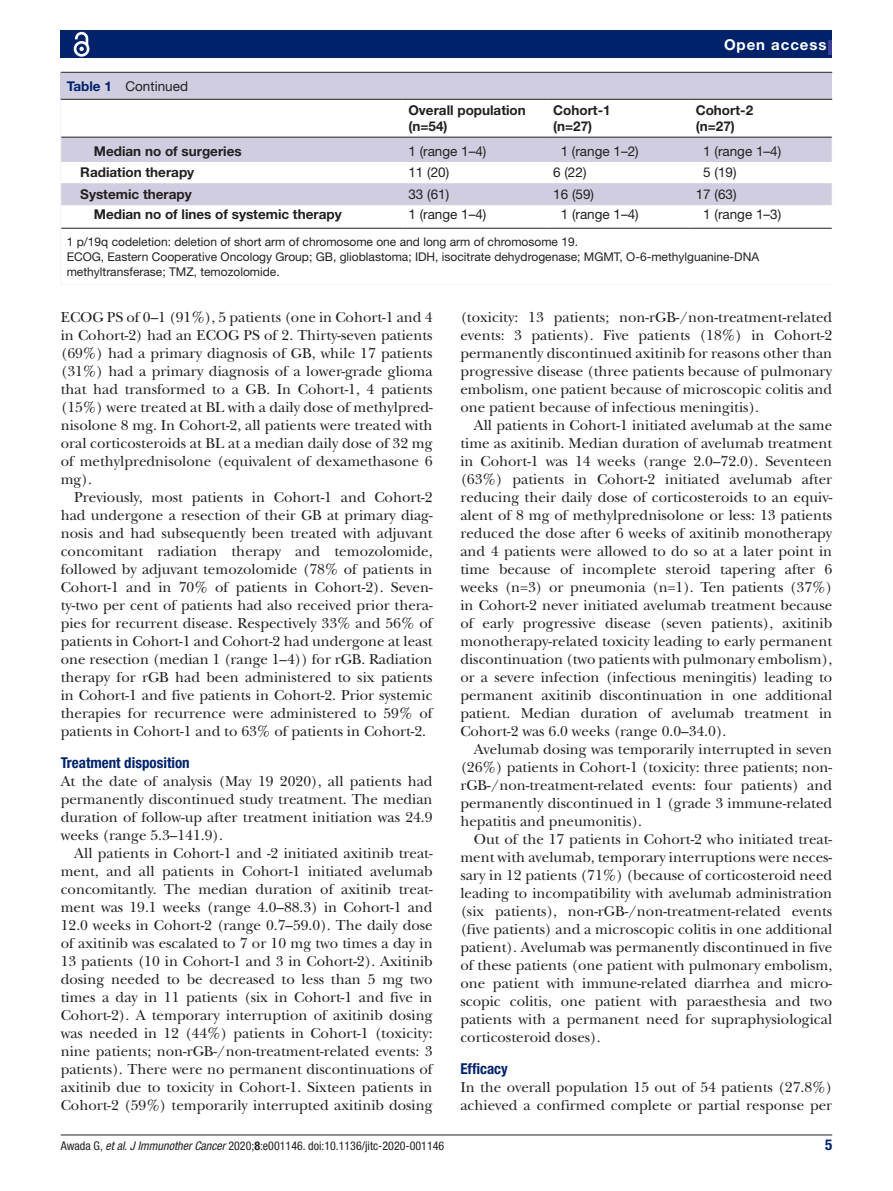
<style>
.page{position:relative;width:893px;height:1191px;background:#fff}
.page>*{position:absolute;margin:0;border:0;box-sizing:border-box;transform-origin:0 0}
.t1{font:15px/18px "New Baskerville";color:#231f20;text-align:justify}
.t2{font:700 condensed 15px "Helvetica Neue LT Std";color:#00226b}
.t3{font:700 15px "Helvetica Neue LT Std";letter-spacing:.065em;color:#fff}
.t4{font:700 13.5px/16.2px "Helvetica Neue LT Std";color:#231f20}
.t5{font:13.5px "Helvetica Neue LT Std";color:#231f20}
.t6{font:12px/15px "Helvetica Neue LT Std";color:#231f20}
.t7{font:condensed 12px "Helvetica Neue LT Std";color:#231f20}
.s1{font-weight:700;color:#00226b}
.s2{font-style:italic}
.s3{font-weight:700}
</style>
<div class="page">
<hr style="left:61px;top:1134px;width:771px;height:1px;background:#231f20">
<div style="left:61px;top:31px;width:771px;height:27px;background:#00226b"></div>
<hr style="left:828px;top:40px;width:4px;height:15px;background:#414099">
<svg style="left:73px;top:31px;width:17px;height:26px"></svg>
<div style="left:61px;top:91px;width:771px;height:194px;background:#d0cde0"></div>
<div style="left:61px;top:100px;width:771px;height:185px;background:#fff"></div>
<svg style="left:61px;top:138px;width:771px;height:67px"></svg>
<hr style="left:61px;top:99px;width:341px;height:1px;background:#231f20">
<hr style="left:61px;top:137px;width:341px;height:1px;background:#231f20">
<hr style="left:402px;top:99px;width:145px;height:1px;background:#231f20">
<hr style="left:402px;top:137px;width:145px;height:1px;background:#231f20">
<hr style="left:547px;top:99px;width:143px;height:1px;background:#231f20">
<hr style="left:547px;top:137px;width:143px;height:1px;background:#231f20">
<hr style="left:690px;top:99px;width:142px;height:1px;background:#231f20">
<hr style="left:690px;top:137px;width:142px;height:1px;background:#231f20">
<hr style="left:402px;top:228px;width:145px;height:1px;background:#231f20">
<hr style="left:547px;top:228px;width:143px;height:1px;background:#231f20">
<hr style="left:690px;top:228px;width:142px;height:1px;background:#231f20">
<hr style="left:61px;top:228px;width:341px;height:1px;background:#231f20">
<svg style="left:60px;top:137px;width:1px;height:91px"></svg>
<hr style="left:67px;top:245px;width:765px;height:1px;background:#fff">
<hr style="left:67px;top:275px;width:765px;height:1px;background:#fff">
<div style="left:61px;top:73px;width:771px;height:18px;background:#d0cde0"></div>
<hr style="left:61px;top:72px;width:771px;height:1px;background:#231f20">
<p class="t5" style="left:67px;top:78px;width:123px"><span class="s1">Table 1</span> Continued</p>
<p class="t3" style="left:724px;top:35px;width:104px">Open access</p>
<p class="t4" style="left:408px;top:102px;width:119px">Overall population (n=54)</p>
<p class="t4" style="left:553px;top:102px;width:59px">Cohort-1 (n=27)</p>
<p class="t4" style="left:696px;top:102px;width:59px">Cohort-2 (n=27)</p>
<p class="t4" style="left:94px;top:143px;width:149px">Median no of surgeries</p>
<p class="t5" style="left:408px;top:143px;width:80px">1 (range 1–4)</p>
<p class="t5" style="left:561px;top:143px;width:80px">1 (range 1–2)</p>
<p class="t5" style="left:703px;top:143px;width:80px">1 (range 1–4)</p>
<p class="t4" style="left:80px;top:164px;width:115px">Radiation therapy</p>
<p class="t5" style="left:408px;top:165px;width:42px">11 (20)</p>
<p class="t5" style="left:553px;top:165px;width:35px">6 (22)</p>
<p class="t5" style="left:703px;top:165px;width:35px">5 (19)</p>
<p class="t4" style="left:80px;top:186px;width:113px">Systemic therapy</p>
<p class="t5" style="left:408px;top:186px;width:42px">33 (61)</p>
<p class="t5" style="left:553px;top:186px;width:42px">16 (59)</p>
<p class="t5" style="left:696px;top:186px;width:42px">17 (63)</p>
<p class="t4" style="left:94px;top:206px;width:249px">Median no of lines of systemic therapy</p>
<p class="t5" style="left:408px;top:206px;width:80px">1 (range 1–4)</p>
<p class="t5" style="left:561px;top:206px;width:80px">1 (range 1–4)</p>
<p class="t5" style="left:703px;top:206px;width:80px">1 (range 1–3)</p>
<p class="t6" style="left:67px;top:234px;width:694px">1 p/19q codeletion: deletion of short arm of chromosome one and long arm of chromosome 19.<br>ECOG, Eastern Cooperative Oncology Group; GB, glioblastoma; IDH, isocitrate dehydrogenase; MGMT, O-6-methylguanine-DNA methyltransferase; TMZ, temozolomide.</p>
<p class="t1" style="left:61px;top:308px;width:373px">ECOG PS of 0–1 (91%), 5 patients (one in Cohort-1 and 4 in Cohort-2) had an ECOG PS of 2. Thirty-seven patients (69%) had a primary diagnosis of GB, while 17 patients (31%) had a primary diagnosis of a lower-grade glioma that had transformed to a GB. In Cohort-1, 4 patients (15%) were treated at BL with a daily dose of methylpred&shy;nisolone 8 mg. In Cohort-2, all patients were treated with oral corticosteroids at BL at a median daily dose of 32 mg of methylprednisolone (equivalent of dexamethasone 6 mg).</p>
<p class="t1" style="left:61px;top:488px;width:373px;text-indent:14px">Previously, most patients in Cohort-1 and Cohort-2 had undergone a resection of their GB at primary diag&shy;nosis and had subsequently been treated with adjuvant concomitant radiation therapy and temozolomide, followed by adjuvant temozolomide (78% of patients in Cohort-1 and in 70% of patients in Cohort-2). Seven&shy;ty-two per cent of patients had also received prior thera&shy;pies for recurrent disease. Respectively 33% and 56% of patients in Cohort-1 and Cohort-2 had undergone at least one resection (median 1 (range 1–4)) for rGB. Radiation therapy for rGB had been administered to six patients in Cohort-1 and five patients in Cohort-2. Prior systemic therapies for recurrence were administered to 59% of patients in Cohort-1 and to 63% of patients in Cohort-2.</p>
<p class="t2" style="left:61px;top:753px;width:130px">Treatment disposition</p>
<p class="t1" style="left:61px;top:772px;width:373px">At the date of analysis (May 19 2020), all patients had permanently discontinued study treatment. The median duration of follow-up after treatment initiation was 24.9 weeks (range 5.3–141.9).</p>
<p class="t1" style="left:61px;top:844px;width:373px;text-indent:14px">All patients in Cohort-1 and -2 initiated axitinib treat&shy;ment, and all patients in Cohort-1 initiated avelumab concomitantly. The median duration of axitinib treat&shy;ment was 19.1 weeks (range 4.0–88.3) in Cohort-1 and 12.0 weeks in Cohort-2 (range 0.7–59.0). The daily dose of axitinib was escalated to 7 or 10 mg two times a day in 13 patients (10 in Cohort-1 and 3 in Cohort-2). Axitinib dosing needed to be decreased to less than 5 mg two times a day in 11 patients (six in Cohort-1 and five in Cohort-2). A temporary interruption of axitinib dosing was needed in 12 (44%) patients in Cohort-1 (toxicity: nine patients; non-rGB-/non-treatment-related events: 3 patients). There were no permanent discontinuations of axitinib due to toxicity in Cohort-1. Sixteen patients in Cohort-2 (59%) temporarily interrupted axitinib dosing</p>
<p class="t1" style="left:460px;top:308px;width:373px">(toxicity: 13 patients; non-rGB-/non-treatment-related events: 3 patients). Five patients (18%) in Cohort-2 permanently discontinued axitinib for reasons other than progressive disease (three patients because of pulmonary embolism, one patient because of microscopic colitis and one patient because of infectious meningitis).</p>
<p class="t1" style="left:460px;top:416px;width:373px;text-indent:13px">All patients in Cohort-1 initiated avelumab at the same time as axitinib. Median duration of avelumab treatment in Cohort-1 was 14 weeks (range 2.0–72.0). Seventeen (63%) patients in Cohort-2 initiated avelumab after reducing their daily dose of corticosteroids to an equiv&shy;alent of 8 mg of methylprednisolone or less: 13 patients reduced the dose after 6 weeks of axitinib monotherapy and 4 patients were allowed to do so at a later point in time because of incomplete steroid tapering after 6 weeks (n=3) or pneumonia (n=1). Ten patients (37%) in Cohort-2 never initiated avelumab treatment because of early progressive disease (seven patients), axitinib monotherapy-related toxicity leading to early permanent discontinuation (two patients with pulmonary embolism), or a severe infection (infectious meningitis) leading to permanent axitinib discontinuation in one additional patient. Median duration of avelumab treatment in Cohort-2 was 6.0 weeks (range 0.0–34.0).</p>
<p class="t1" style="left:460px;top:740px;width:373px;text-indent:13px">Avelumab dosing was temporarily interrupted in seven (26%) patients in Cohort-1 (toxicity: three patients; non&shy;rGB-/non-treatment-related events: four patients) and permanently discontinued in 1 (grade 3 immune-related hepatitis and pneumonitis).</p>
<p class="t1" style="left:460px;top:830px;width:373px;text-indent:13px">Out of the 17 patients in Cohort-2 who initiated treat&shy;ment with avelumab, temporary interruptions were neces&shy;sary in 12 patients (71%) (because of corticosteroid need leading to incompatibility with avelumab administration (six patients), non-rGB-/non-treatment-related events (five patients) and a microscopic colitis in one additional patient). Avelumab was permanently discontinued in five of these patients (one patient with pulmonary embolism, one patient with immune-related diarrhea and micro&shy;scopic colitis, one patient with paraesthesia and two patients with a permanent need for supraphysiological corticosteroid doses).</p>
<p class="t2" style="left:460px;top:1059px;width:49px">Efficacy</p>
<p class="t1" style="left:460px;top:1078px;width:373px">In the overall population 15 out of 54 patients (27.8%) achieved a confirmed complete or partial response per</p>
<p class="t7" style="left:61px;top:1138px;width:385px">Awada G, <span class="s2">et al</span>. <span class="s2">J Immunother Cancer</span> 2020;<span class="s3">8</span>:e001146. doi:10.1136/jitc-2020-001146</p>
<p class="t2" style="left:825px;top:1135px;width:9px">5</p>
</div>
